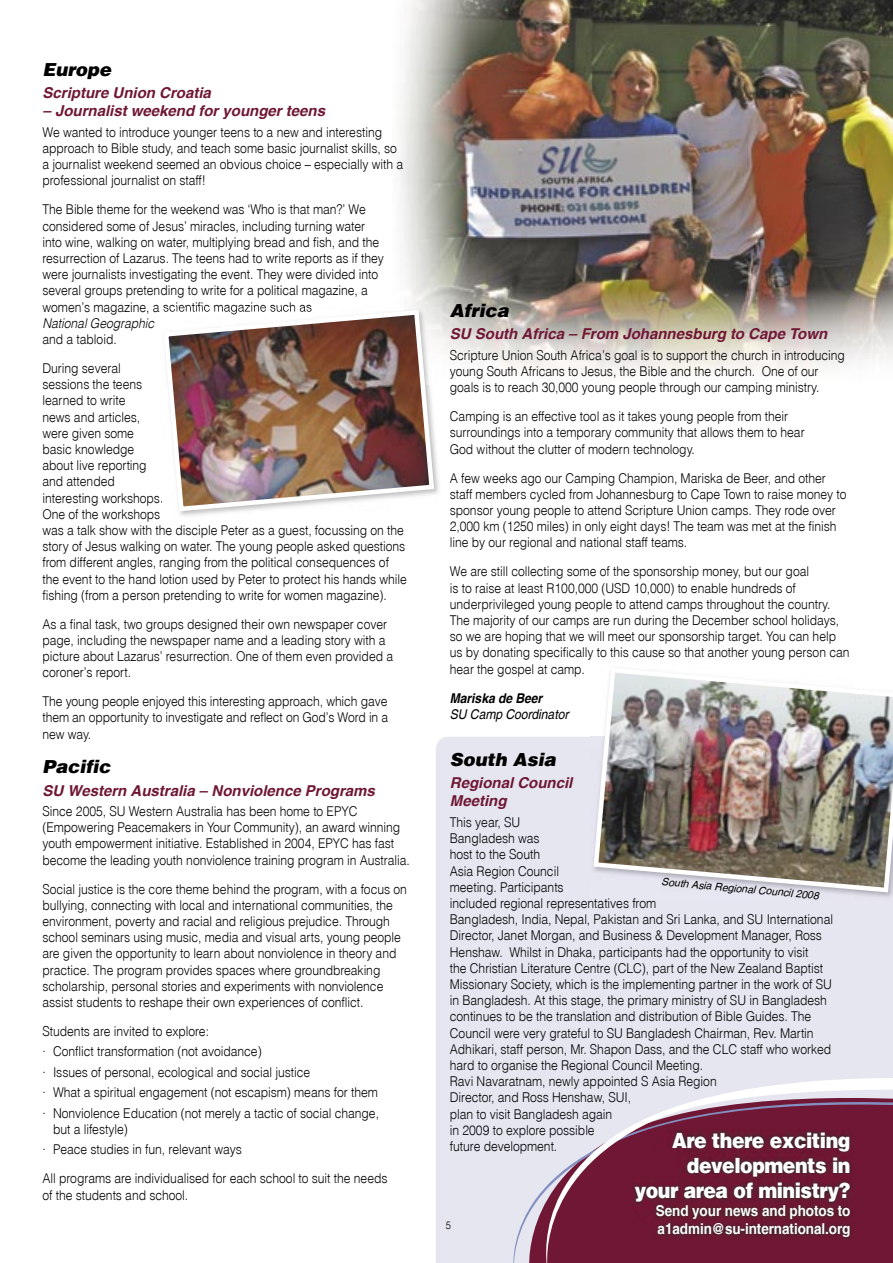
<style>
.page{position:relative;width:893px;height:1263px;background:#fff}
.page>*{position:absolute;margin:0;border:0;box-sizing:border-box;transform-origin:0 0}
.t1{font:21px/25.2px "Switzerland Black Plain";letter-spacing:-.025em;color:#fff;text-align:right;scale:.9 1}
.t2{font:italic 900 18px "Switzerland";color:#000}
.t3{font:italic 700 15px/18px "Switzerland";color:#6f1735}
.t4{font:700 15px/18px "Switzerland";letter-spacing:-.005em;color:#fff;scale:.9 1}
.t5{font:13.5px/16.2px "Switzerland Light Plain";letter-spacing:-.005em;color:#000;scale:.9 1}
.t6{font:italic 300 13.5px "Switzerland";letter-spacing:-.005em;color:#000;scale:.9 1}
.t7{font:italic 13.5px "Switzerland";letter-spacing:-.005em;color:#000;scale:.9 1}
.t8{font:italic 700 13.5px "Switzerland";letter-spacing:-.005em;color:#000;scale:.9 1}
.t9{font:italic 10.5px "Switzerland";color:#000}
.t10{font:10.5px "Switzerland Light Plain";color:#000;scale:.9 1}
</style>
<div class="page">
<div style="left:436px;top:737px;width:457px;height:526px;background:#e5e6ef"></div>
<img style="left:400px;top:0;width:493px;height:372px">
<div style="left:490px;top:1087px;width:35px;height:176px;background:#e5e6ef"></div>
<svg style="left:525px;top:1066px;width:368px;height:197px;background:#a7798d"></svg>
<img style="left:632px;top:1129px;width:221px;height:111px">
<img style="left:632px;top:1129px;width:16px;height:6px">
<svg style="left:632px;top:1129px;width:4px;height:3px"></svg>
<img style="left:591px;top:736px;width:302px;height:164px">
<img style="left:594px;top:673px;width:299px;height:219px">
<img style="left:179px;top:435px;width:260px;height:81px">
<img style="left:400px;top:307px;width:41px;height:65px">
<img style="left:163px;top:307px;width:149px;height:4px">
<img style="left:164px;top:310px;width:270px;height:201px">
<h2 class="t2" style="left:43px;top:58px;width:70px">Europe</h2>
<p class="t3" style="left:43px;top:84px;width:170px">Scripture Union Croatia</p>
<p class="t3" style="left:43px;top:102px;width:284px">– Journalist weekend for younger teens</p>
<p class="t5" style="left:43px;top:123px;width:402px">We wanted to introduce younger teens to a new and interesting approach to Bible study, and teach some basic journalist skills, so a journalist weekend seemed an obvious choice – especially with a professional journalist on staff!</p>
<p class="t5" style="left:43px;top:201px;width:381px">The Bible theme for the weekend was ‘Who is that man?’ We considered some of Jesus’ miracles, including turning water into wine, walking on water, multiplying bread and fish, and the resurrection of Lazarus. The teens had to write reports as if they were journalists investigating the event. They were divided into several groups pretending to write for a political magazine, a women’s magazine, a scientific magazine such as</p>
<p class="t6" style="left:43px;top:314px;width:126px">National Geographic</p>
<p class="t5" style="left:43px;top:324px;width:88px;line-height:29px">and a tabloid.<br>During several</p>
<p class="t5" style="left:43px;top:376px;width:407px">sessions the teens<br>learned to write<br>news and articles,<br>were given some<br>basic knowledge<br>about live reporting<br>and attended<br>interesting workshops.<br>One of the workshops<br>was a talk show with the disciple Peter as a guest, focussing on the story of Jesus walking on water. The young people asked questions from different angles, ranging from the political consequences of the event to the hand lotion used by Peter to protect his hands while fishing (from a person pretending to write for women magazine).</p>
<p class="t5" style="left:43px;top:615px;width:391px">As a final task, two groups designed their own newspaper cover page, including the newspaper name and a leading story with a picture about Lazarus’ resurrection. One of them even provided a coroner’s report.</p>
<p class="t5" style="left:43px;top:693px;width:386px;text-align:justify">The young people enjoyed this interesting approach, which gave them an opportunity to investigate and reflect on God’s Word in a new way.</p>
<h2 class="t2" style="left:43px;top:755px;width:70px">Pacific</h2>
<p class="t3" style="left:43px;top:781px;width:334px">SU Western Australia – Nonviolence Programs</p>
<p class="t5" style="left:43px;top:803px;width:410px">Since 2005, SU Western Australia has been home to EPYC (Empowering Peacemakers in Your Community), an award winning youth empowerment initiative. Established in 2004, EPYC has fast become the leading youth nonviolence training program in Australia.</p>
<p class="t5" style="left:43px;top:880px;width:406px">Social justice is the core theme behind the program, with a focus on bullying, connecting with local and international communities, the environment, poverty and racial and religious prejudice. Through school seminars using music, media and visual arts, young people are given the opportunity to learn about nonviolence in theory and practice. The program provides spaces where groundbreaking scholarship, personal stories and experiments with nonviolence assist students to reshape their own experiences of conflict.</p>
<p class="t5" style="left:43px;top:1023px;width:187px">Students are invited to explore:</p>
<p class="t5" style="left:43px;top:1043px;width:245px">• Conflict transformation (not avoidance)</p>
<p class="t5" style="left:43px;top:1063px;width:299px">• Issues of personal, ecological and social justice</p>
<p class="t5" style="left:43px;top:1084px;width:374px">• What a spiritual engagement (not escapism) means for them</p>
<p class="t5" style="left:53px;top:1104px;width:364px;text-indent:-10px">• Nonviolence Education (not merely a tactic of social change, but a lifestyle)</p>
<p class="t5" style="left:43px;top:1135px;width:385px;line-height:29px">• Peace studies in fun, relevant ways<br>All programs are individualised for each school to suit the needs</p>
<p class="t5" style="left:43px;top:1186px;width:163px">of the students and school.</p>
<h2 class="t2" style="left:450px;top:299px;width:60px">Africa</h2>
<p class="t3" style="left:450px;top:325px;width:379px">SU South Africa – From Johannesburg to Cape Town</p>
<p class="t5" style="left:450px;top:347px;width:440px">Scripture Union South Africa’s goal is to support the church in introducing young South Africans to Jesus, the Bible and the church. One of our goals is to reach 30,000 young people through our camping ministry.</p>
<p class="t5" style="left:450px;top:408px;width:396px">Camping is an effective tool as it takes young people from their surroundings into a temporary community that allows them to hear<br>God without the clutter of modern technology.</p>
<p class="t5" style="left:450px;top:469px;width:442px">A few weeks ago our Camping Champion, Mariska de Beer, and other staff members cycled from Johannesburg to Cape Town to raise money to sponsor young people to attend Scripture Union camps. They rode over 2,000 km (1250 miles) in only eight days! The team was met at the finish line by our regional and national staff teams.</p>
<p class="t5" style="left:450px;top:563px;width:446px">We are still collecting some of the sponsorship money, but our goal<br>is to raise at least R100,000 (USD 10,000) to enable hundreds of underprivileged young people to attend camps throughout the country.<br>The majority of our camps are run during the December school holidays, so we are hoping that we will meet our sponsorship target. You can help us by donating specifically to this cause so that another young person can hear the gospel at camp.</p>
<p class="t8" style="left:450px;top:690px;width:104px">Mariska de Beer</p>
<p class="t7" style="left:450px;top:706px;width:133px">SU Camp Coordinator</p>
<h2 class="t2" style="left:450px;top:748px;width:108px">South Asia</h2>
<p class="t3" style="left:450px;top:774px;width:124px">Regional Council<br>Meeting</p>
<p class="t5" style="left:450px;top:814px;width:427px">This year, SU<br>Bangladesh was<br>host to the South<br>Asia Region Council<br>meeting. Participants<br>included regional representatives from<br>Bangladesh, India, Nepal, Pakistan and Sri Lanka, and SU International Director, Janet Morgan, and Business &amp; Development Manager, Ross Henshaw. Whilst in Dhaka, participants had the opportunity to visit<br>the Christian Literature Centre (CLC), part of the New Zealand Baptist Missionary Society, which is the implementing partner in the work of SU in Bangladesh. At this stage, the primary ministry of SU in Bangladesh continues to be the translation and distribution of Bible Guides. The Council were very grateful to SU Bangladesh Chairman, Rev. Martin Adhikari, staff person, Mr. Shapon Dass, and the CLC staff who worked hard to organise the Regional Council Meeting.<br>Ravi Navaratnam, newly appointed S Asia Region<br>Director, and Ross Henshaw, SUI,<br>plan to visit Bangladesh again<br>in 2009 to explore possible<br>future development.</p>
<p class="t9" style="left:662px;top:875px;width:159px;rotate:5deg">South Asia Regional Council 2008</p>
<h1 class="t1" style="left:635px;top:1127px;width:241px">Are there exciting developments in<br>your area of ministry?</h1>
<p class="t4" style="left:656px;top:1201px;width:218px">Send your news and photos to a1admin@su-international.org</p>
<p class="t10" style="left:446px;top:1219px;width:7px">5</p>
</div>
